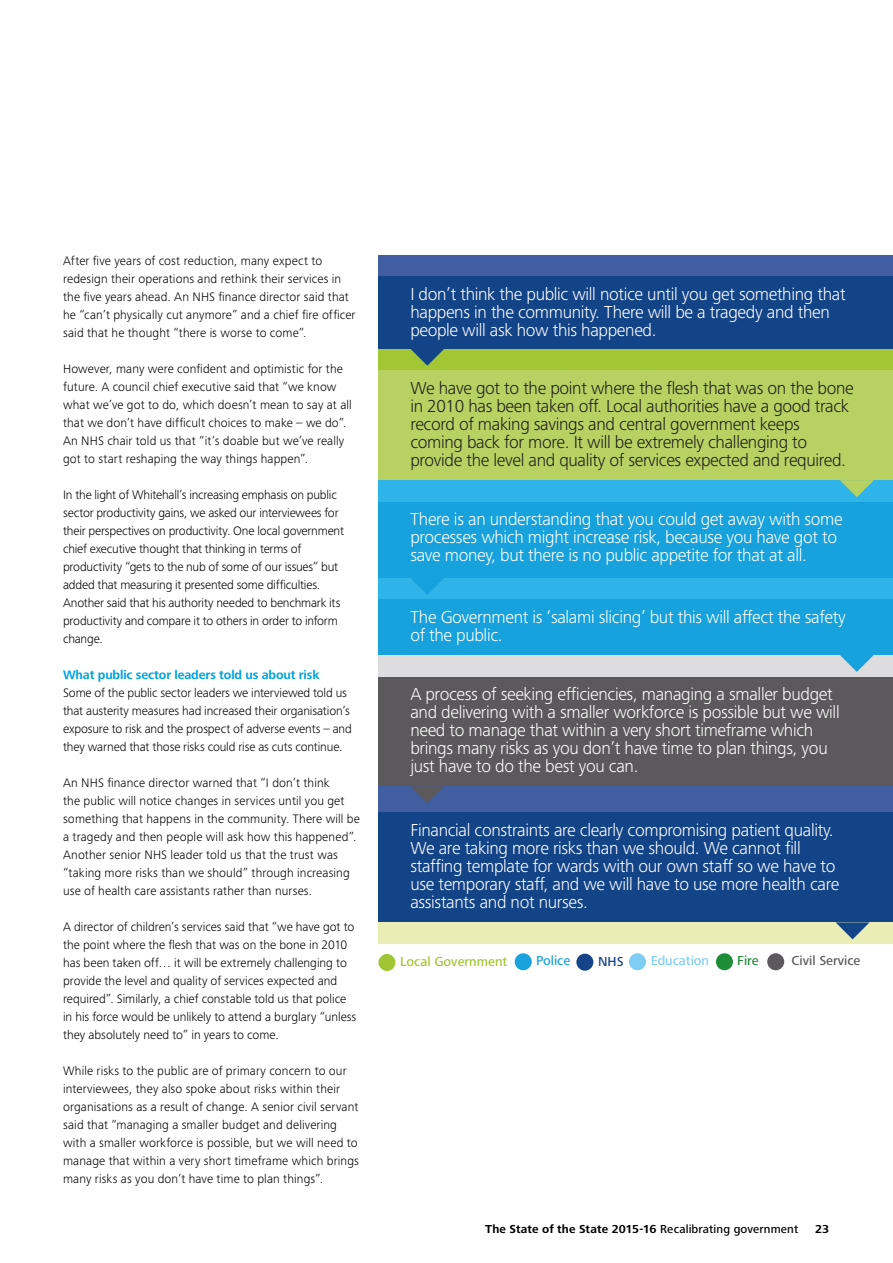
<style>
.page{position:relative;width:893px;height:1263px;background:#fff}
.page>*{position:absolute;margin:0;border:0;box-sizing:border-box;transform-origin:0 0}
.t1{font:300 18px/18px "Frutiger Next Pro";letter-spacing:-.02em;color:#fff}
.t2{font:300 18px/18px "Frutiger Next Pro";letter-spacing:-.02em;color:#1e1e1c}
.t3{font:500 13.5px "Frutiger Next Pro";color:#a1c634}
.t4{font:500 13.5px "Frutiger Next Pro";color:#5b595b}
.t5{font:500 13.5px "Frutiger Next Pro";color:#7ecef3}
.t6{font:500 13.5px "Frutiger Next Pro";color:#1aa2dc}
.t7{font:500 13.5px "Frutiger Next Pro";color:#1f8c37}
.t8{font:500 13.5px "Frutiger Next Pro";color:#154387}
.t9{font:300 12.75px/18px "Frutiger Next Pro";letter-spacing:.005em;color:#000}
.t10{font:300 12.75px/18px "Frutiger Next Pro";letter-spacing:-.015em;color:#000}
.t11{font:700 12.75px "Frutiger Next Pro";letter-spacing:-.01em;color:#00a3de}
.t12{font:700 12px "Frutiger Next Pro";letter-spacing:.005em;color:#000}
.s1{font-weight:500}
</style>
<div class="page">
<div style="left:378px;top:812px;width:515px;height:110px;background:#144488"></div>
<div style="left:378px;top:923px;width:515px;height:21px;background:#eaeeb6"></div>
<div style="left:378px;top:676px;width:515px;height:111px;background:#5b595b"></div>
<div style="left:378px;top:370px;width:515px;height:110px;background:#b7d163"></div>
<div style="left:378px;top:255px;width:515px;height:21px;background:#425ea2"></div>
<div style="left:378px;top:349px;width:515px;height:21px;background:#a2c634"></div>
<div style="left:378px;top:276px;width:515px;height:73px;background:#144488"></div>
<svg style="left:411px;top:349px;width:33px;height:17px"></svg>
<div style="left:378px;top:480px;width:515px;height:22px;background:#2fb4e9"></div>
<div style="left:378px;top:502px;width:515px;height:76px;background:#17a2dd"></div>
<div style="left:378px;top:578px;width:515px;height:22px;background:#2fb4e9"></div>
<svg style="left:411px;top:578px;width:33px;height:17px"></svg>
<div style="left:378px;top:655px;width:515px;height:21px;background:#dddcdf"></div>
<div style="left:378px;top:786px;width:515px;height:26px;background:#425ea2"></div>
<div style="left:378px;top:600px;width:515px;height:55px;background:#17a2dd"></div>
<div style="left:515px;top:953px;width:17px;height:17px;background:#1aa2dc;border-radius:50%"></div>
<div style="left:378px;top:954px;width:17px;height:17px;background:#a1c634;border-radius:50%"></div>
<div style="left:716px;top:953px;width:17px;height:17px;background:#1f8c37;border-radius:50%"></div>
<div style="left:576px;top:954px;width:17px;height:17px;background:#154387;border-radius:50%"></div>
<div style="left:767px;top:953px;width:17px;height:17px;background:#5b595b;border-radius:50%"></div>
<div style="left:629px;top:953px;width:17px;height:17px;background:#7ecef3;border-radius:50%"></div>
<svg style="left:840px;top:655px;width:34px;height:17px"></svg>
<svg style="left:840px;top:480px;width:34px;height:17px"></svg>
<svg style="left:410px;top:786px;width:34px;height:17px"></svg>
<svg style="left:836px;top:922px;width:34px;height:17px"></svg>
<p class="t9" style="left:63px;top:252px;width:294px">After five years of cost reduction, many expect to redesign their operations and rethink their services in the five years ahead. An NHS finance director said that he “can’t physically cut anymore” and a chief fire officer said that he thought “there is worse to come”.</p>
<p class="t9" style="left:63px;top:360px;width:290px">However, many were confident and optimistic for the future. A council chief executive said that “we know what we’ve got to do, which doesn’t mean to say at all that we don’t have difficult choices to make – we do”.<br>An NHS chair told us that “it’s doable but we’ve really got to start reshaping the way things happen”.</p>
<p class="t10" style="left:63px;top:486px;width:282px">In the light of Whitehall’s increasing emphasis on public sector productivity gains, we asked our interviewees for their perspectives on productivity. One local government chief executive thought that thinking in terms of productivity “gets to the nub of some of our issues” but added that measuring it presented some difficulties.<br>Another said that his authority needed to benchmark its productivity and compare it to others in order to inform change.</p>
<p class="t11" style="left:63px;top:668px;width:258px">What public sector leaders told us about risk</p>
<p class="t9" style="left:63px;top:684px;width:290px">Some of the public sector leaders we interviewed told us that austerity measures had increased their organisation’s exposure to risk and the prospect of adverse events – and they warned that those risks could rise as cuts continue.</p>
<p class="t9" style="left:63px;top:774px;width:298px">An NHS finance director warned that “I don’t think<br>the public will notice changes in services until you get something that happens in the community. There will be a tragedy and then people will ask how this happened”.<br>Another senior NHS leader told us that the trust was “taking more risks than we should” through increasing use of health care assistants rather than nurses.</p>
<p class="t9" style="left:63px;top:918px;width:295px">A director of children’s services said that “we have got to the point where the flesh that was on the bone in 2010 has been taken off… it will be extremely challenging to provide the level and quality of services expected and required”. Similarly, a chief constable told us that police in his force would be unlikely to attend a burglary “unless they absolutely need to” in years to come.</p>
<p class="t9" style="left:63px;top:1062px;width:297px">While risks to the public are of primary concern to our interviewees, they also spoke about risks within their organisations as a result of change. A senior civil servant said that “managing a smaller budget and delivering with a smaller workforce is possible, but we will need to manage that within a very short timeframe which brings many risks as you don’t have time to plan things”.</p>
<h1 class="t1" style="left:410px;top:285px;width:437px">I don’t think the public will notice until you get something that happens in the community. There will be a tragedy and then people will ask how this happened.</h1>
<p class="t2" style="left:410px;top:379px;width:445px">We have got to the point where the flesh that was on the bone in 2010 has been taken off. Local authorities have a good track record of making savings and central government keeps coming back for more. It will be extremely challenging to provide the level and quality of services expected and required.</p>
<h1 class="t1" style="left:410px;top:510px;width:434px">There is an understanding that you could get away with some processes which might increase risk, because you have got to save money, but there is no public appetite for that at all.</h1>
<h1 class="t1" style="left:410px;top:608px;width:437px">The Government is ‘salami slicing’ but this will affect the safety of the public.</h1>
<p class="t1" style="left:410px;top:685px;width:431px">A process of seeking efficiencies, managing a smaller budget and delivering with a smaller workforce is possible but we will need to manage that within a very short timeframe which brings many risks as you don’t have time to plan things, you just have to do the best you can.</p>
<p class="t1" style="left:410px;top:821px;width:431px">Financial constraints are clearly compromising patient quality.<br>We are taking more risks than we should. We cannot fill staffing template for wards with our own staff so we have to use temporary staff, and we will have to use more health care assistants and not nurses.</p>
<p class="t3" style="left:400px;top:954px;width:109px">Local Government</p>
<p class="t6" style="left:536px;top:953px;width:36px">Police</p>
<p class="t8" style="left:598px;top:954px;width:27px">NHS</p>
<p class="t5" style="left:651px;top:953px;width:60px">Education</p>
<p class="t7" style="left:737px;top:953px;width:23px">Fire</p>
<p class="t4" style="left:792px;top:953px;width:70px">Civil Service</p>
<p class="t12" style="left:485px;top:1222px;width:314px">The State of the State 2015-16 <span class="s1">Recalibrating government</span></p>
<p class="t12" style="left:815px;top:1222px;width:16px">23</p>
</div>
